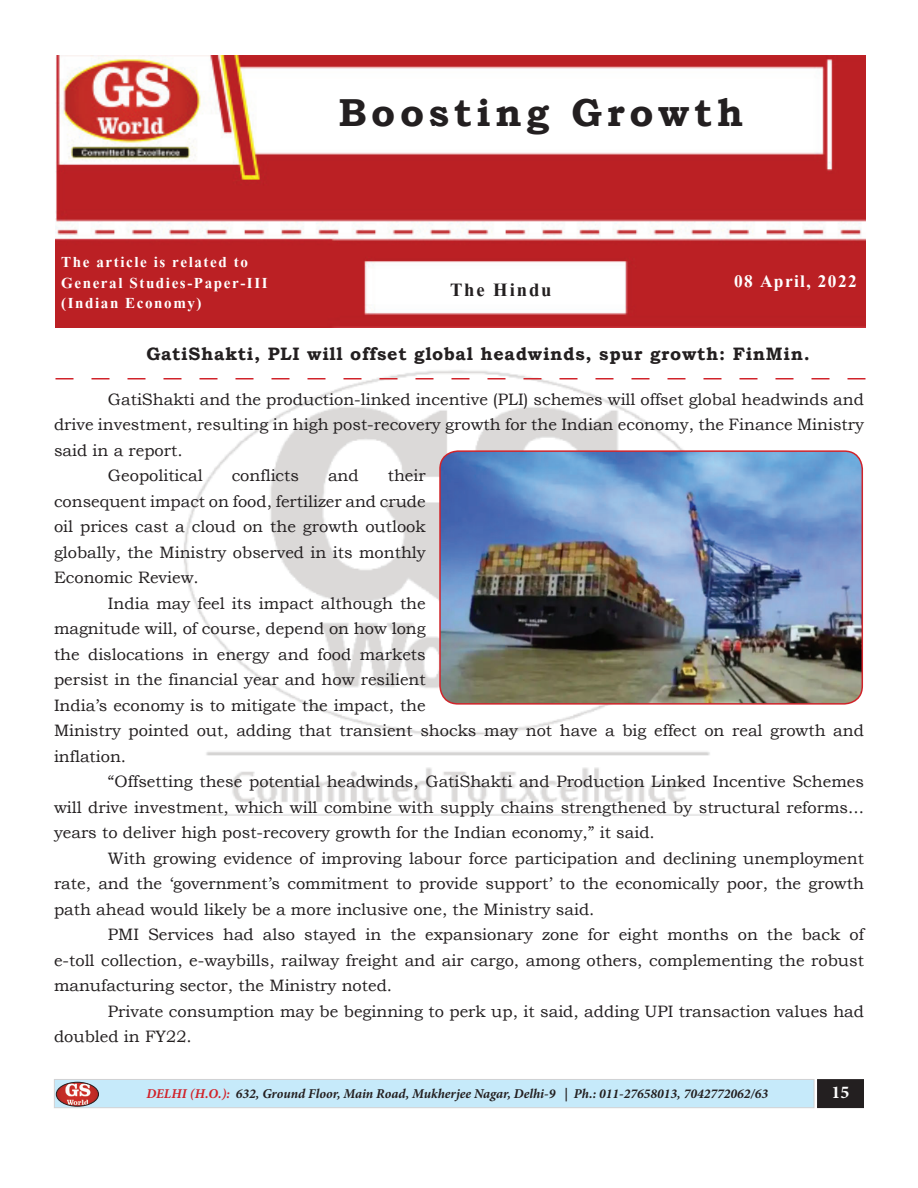
<style>
.page{position:relative;width:918px;height:1188px;background:#fff}
.page>*{position:absolute;margin:0;border:0;box-sizing:border-box;transform-origin:0 0}
.t1{font:700 39px "Bookman Old Style";letter-spacing:.12em;color:#231f20}
.t2{font:700 24px "Kokila";letter-spacing:.08em;color:#231f20}
.t3{font:700 22.5px "Kokila";letter-spacing:.06em;color:#fff}
.t4{font:700 19.5px/20.4px "Kokila";letter-spacing:.08em;color:#fff}
.t5{font:700 18px "Bookman Old Style";letter-spacing:.04em;color:#231f20}
.t6{font:700 18px "Minion Pro";color:#fff}
.t7{font:16.5px/25.5px "Bookman Old Style";color:#231f20;text-align:justify}
.t8{font:italic 700 13.5px "Minion Pro";color:#231f20}
.s1{color:#d1232a}
</style>
<div class="page">
<img style="left:184px;top:370px;width:526px;height:445px">
<div style="left:54px;top:1079px;width:760px;height:29px;background:#c6eafa;border:1px solid #d1d2d4"></div>
<div style="left:818px;top:1080px;width:45px;height:27px;background:#231f20"></div>
<div style="left:817px;top:1079px;width:47px;height:29px;border:2px solid #231f20"></div>
<img style="left:56px;top:1082px;width:43px;height:24px">
<div style="left:56px;top:1082px;width:43px;height:24px;border:1px solid #231f20;border-radius:50%"></div>
<img style="left:56px;top:55px;width:810px;height:273px">
<svg style="left:56px;top:378px;width:810px;height:2px"></svg>
<img style="left:440px;top:451px;width:422px;height:253px">
<div style="left:439px;top:450px;width:424px;height:255px;border:2px solid #d1232a;border-radius:18px"></div>
<p class="t4" style="left:61px;top:254px;width:208px">The article is related to<br>General Studies-Paper-III (Indian Economy)</p>
<h1 class="t1" style="left:338px;top:84px;width:406px">Boosting Growth</h1>
<h2 class="t2" style="left:450px;top:277px;width:103px">The Hindu</h2>
<h3 class="t3" style="left:734px;top:270px;width:124px">08 April, 2022</h3>
<p class="t5" style="left:146px;top:340px;width:665px">GatiShakti, PLI will offset global headwinds, spur growth: FinMin.</p>
<p class="t7" style="left:108px;top:387px;width:758px">GatiShakti and the production-linked incentive (PLI) schemes will offset global headwinds and</p>
<p class="t7" style="left:54px;top:412px;width:812px">drive investment, resulting in high post-recovery growth for the Indian economy, the Finance Ministry</p>
<p class="t7" style="left:54px;top:437px;width:130px">said in a report.</p>
<p class="t7" style="left:108px;top:463px;width:96px">Geopolitical</p>
<p class="t7" style="left:232px;top:463px;width:69px">conflicts</p>
<p class="t7" style="left:328px;top:463px;width:32px">and</p>
<p class="t7" style="left:54px;top:463px;width:373px;text-indent:334px">their consequent impact on food, fertilizer and crude oil prices cast a cloud on the growth outlook globally, the Ministry observed in its monthly Economic Review.</p>
<p class="t7" style="left:54px;top:590px;width:812px;text-align:left;text-indent:54px">India may feel its impact although the<br>magnitude will, of course, depend on how long<br>the dislocations in energy and food markets<br>persist in the financial year and how resilient<br>India’s economy is to mitigate the impact, the<br>Ministry pointed out, adding that transient shocks may not have a big effect on real growth and inflation.</p>
<p class="t7" style="left:54px;top:769px;width:812px;text-indent:54px">“Offsetting these potential headwinds, GatiShakti and Production Linked Incentive Schemes will drive investment, which will combine with supply chains strengthened by structural reforms... years to deliver high post-recovery growth for the Indian economy,” it said.</p>
<p class="t7" style="left:54px;top:845px;width:812px;text-indent:54px">With growing evidence of improving labour force participation and declining unemployment rate, and the ‘government’s commitment to provide support’ to the economically poor, the growth path ahead would likely be a more inclusive one, the Ministry said.</p>
<p class="t7" style="left:54px;top:922px;width:812px;text-indent:54px">PMI Services had also stayed in the expansionary zone for eight months on the back of e-toll collection, e-waybills, railway freight and air cargo, among others, complementing the robust manufacturing sector, the Ministry noted.</p>
<p class="t7" style="left:54px;top:998px;width:812px;text-indent:54px">Private consumption may be beginning to perk up, it said, adding UPI transaction values had doubled in FY22.</p>
<p class="t8" style="left:146px;top:1085px;width:623px"><span class="s1">DELHI (H.O.):</span> 632, Ground Floor, Main Road, Mukherjee Nagar, Delhi-9 | Ph.: 011-27658013, 7042772062/63</p>
<p class="t6" style="left:832px;top:1079px;width:19px">15</p>
</div>
